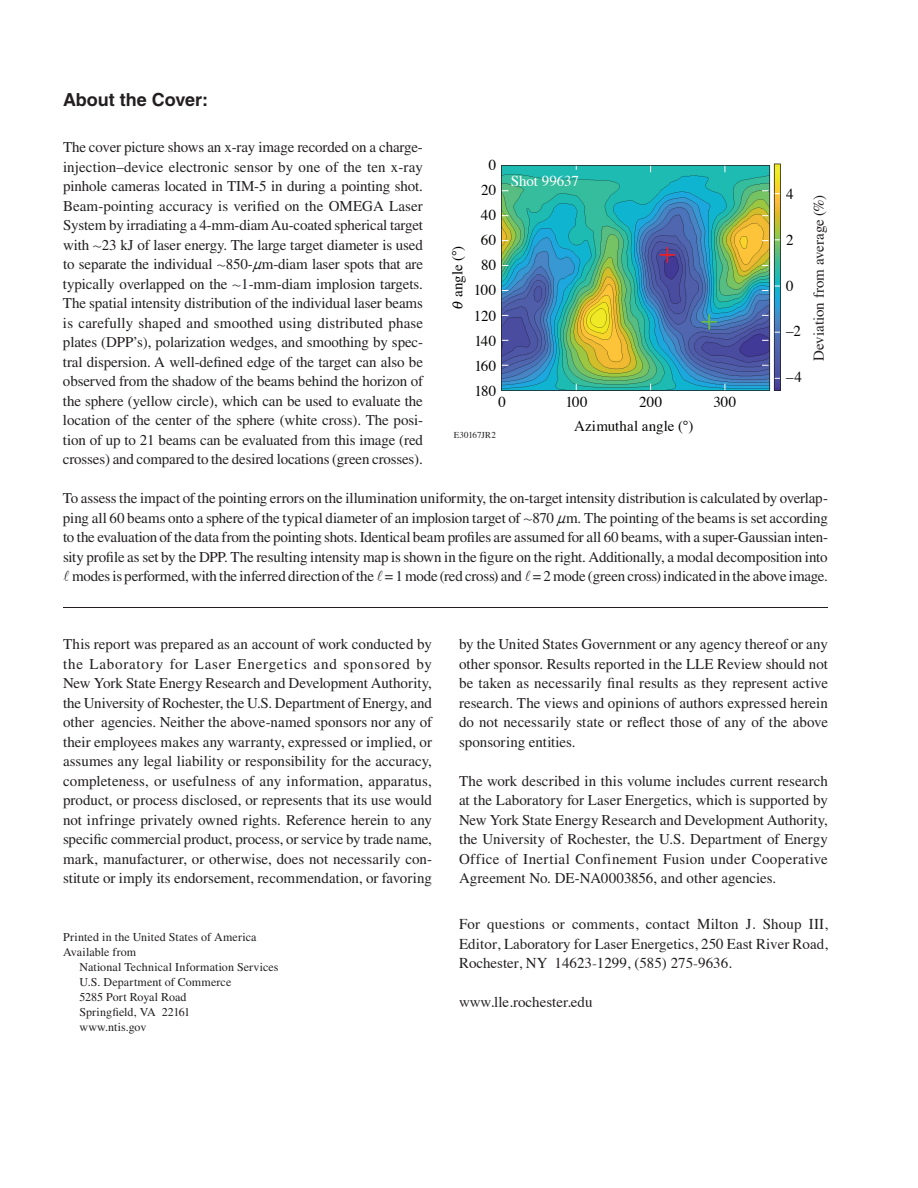
<style>
.page{position:relative;width:918px;height:1188px;background:#fff}
.page>*{position:absolute;margin:0;border:0;box-sizing:border-box;transform-origin:0 0}
.t1{font:700 18px "Helvetica LT Std";color:#231f20}
.Text-No_Indent{font:15px/19.5px "Times LT Std";letter-spacing:-.01em;color:#231f20;text-align:justify}
.t2{font:15px/19.5px "Times";color:#231f20}
.t3{font:15px/25px "Times";letter-spacing:.005em;color:#050504;text-align:center}
.t4{font:15px "Times";letter-spacing:-.005em;color:#fff}
.Inside_Cover_Text{font:12px "Times LT Std";letter-spacing:.01em;color:#231f20}
.t5{font:9px "Times";letter-spacing:.005em;color:#231f20}
.s1{font-family:"MM Relation";font-size:13.5px}
.s2{font-family:"MM Greek";font-style:italic;font-size:13.5px}
</style>
<div class="page">
<svg style="left:501px;top:165px;width:261px;height:226px;background:#499998"></svg>
<svg style="left:762px;top:164px;width:19px;height:227px"></svg>
<svg style="left:660px;top:247px;width:15px;height:16px"></svg>
<svg style="left:701px;top:314px;width:16px;height:16px"></svg>
<hr style="left:63px;top:607px;width:765px;height:1px;background:#231f20">
<p class="t1" style="left:63px;top:89px;width:147px">About the Cover:</p>
<p class="Text-No_Indent" style="left:63px;top:138px;width:362px">The cover picture shows an x-ray image recorded on a charge&shy;injection–device electronic sensor by one of the ten x-ray pinhole cameras located in TIM-5 in during a pointing shot.<br>Beam-pointing accuracy is verified on the OMEGA Laser System by irradiating a 4-mm-diam Au-coated spherical target with <span class="s1">+</span>23 kJ of laser energy. The large target diameter is used to separate the individual <span class="s1">+</span>850-<span class="s2">n</span>m-diam laser spots that are typically overlapped on the <span class="s1">+</span>1-mm-diam implosion targets.<br>The spatial intensity distribution of the individual laser beams is carefully shaped and smoothed using distributed phase plates (DPP’s), polarization wedges, and smoothing by spec&shy;tral dispersion. A well-defined edge of the target can also be observed from the shadow of the beams behind the horizon of the sphere (yellow circle), which can be used to evaluate the location of the center of the sphere (white cross). The posi&shy;tion of up to 21 beams can be evaluated from this image (red crosses) and compared to the desired locations (green crosses).</p>
<p class="Text-No_Indent" style="left:63px;top:489px;width:767px;text-align:right">To assess the impact of the pointing errors on the illumination uniformity, the on-target intensity distribution is calculated by overlap&shy;ping all 60 beams onto a sphere of the typical diameter of an implosion target of <span class="s1">+</span>870 <span class="s2">n</span>m. The pointing of the beams is set according to the evaluation of the data from the pointing shots. Identical beam profiles are assumed for all 60 beams, with a super-Gaussian inten&shy;sity profile as set by the DPP. The resulting intensity map is shown in the figure on the right. Additionally, a modal decomposition into modes is performed, with the inferred direction of the = 1 mode (red cross) and = 2 mode (green cross) indicated in the above image.</p>
<p class="t3" style="left:481px;top:151px;width:17px">0<br>20<br>40<br>60</p>
<p class="t4" style="left:511px;top:167px;width:69px">Shot 99637</p>
<p class="t3" style="left:786px;top:180px;width:9px">4</p>
<p class="t2" style="left:808px;top:361px;width:167px;rotate:-90deg">Deviation from average (%)</p>
<p class="t3" style="left:786px;top:226px;width:9px">2</p>
<p class="t3" style="left:444px;top:309px;width:64px;rotate:-90deg"><span class="s2">i</span> angle (°)</p>
<p class="t3" style="left:474px;top:252px;width:24px">80<br>100<br>120</p>
<p class="t3" style="left:786px;top:272px;width:9px">0</p>
<p class="t3" style="left:786px;top:317px;width:16px">–2</p>
<p class="t3" style="left:474px;top:327px;width:23px;text-align:left">140<br>160</p>
<p class="t3" style="left:786px;top:363px;width:17px">–4</p>
<p class="t3" style="left:474px;top:377px;width:23px">180</p>
<p class="t3" style="left:499px;top:388px;width:9px">0</p>
<p class="t3" style="left:565px;top:388px;width:24px">100</p>
<p class="t3" style="left:639px;top:388px;width:25px">200</p>
<p class="t3" style="left:713px;top:388px;width:24px">300</p>
<p class="t3" style="left:574px;top:412px;width:121px">Azimuthal angle (°)</p>
<p class="t5" style="left:454px;top:426px;width:44px">E30167JR2</p>
<p class="Text-No_Indent" style="left:63px;top:634px;width:371px">This report was prepared as an account of work conducted by the Laboratory for Laser Energetics and sponsored by New York State Energy Research and Development Authority, the University of Rochester, the U.S. Department of Energy, and other agencies. Neither the above-named sponsors nor any of their employees makes any warranty, expressed or implied, or assumes any legal liability or responsibility for the accuracy, completeness, or usefulness of any information, apparatus, product, or process disclosed, or represents that its use would not infringe privately owned rights. Reference herein to any specific commercial product, process, or service by trade name, mark, manufacturer, or otherwise, does not necessarily con&shy;stitute or imply its endorsement, recommendation, or favoring</p>
<p class="Inside_Cover_Text" style="left:63px;top:930px;width:195px">Printed in the United States of America</p>
<p class="Inside_Cover_Text" style="left:63px;top:945px;width:75px">Available from</p>
<p class="Inside_Cover_Text" style="left:80px;top:960px;width:201px">National Technical Information Services</p>
<p class="Inside_Cover_Text" style="left:80px;top:975px;width:153px">U.S. Department of Commerce</p>
<p class="Inside_Cover_Text" style="left:80px;top:990px;width:109px">5285 Port Royal Road</p>
<p class="Inside_Cover_Text" style="left:80px;top:1005px;width:112px">Springfield, VA 22161</p>
<p class="Inside_Cover_Text" style="left:80px;top:1020px;width:68px">www.ntis.gov</p>
<p class="Text-No_Indent" style="left:459px;top:634px;width:371px">by the United States Government or any agency thereof or any other sponsor. Results reported in the LLE Review should not be taken as necessarily final results as they represent active research. The views and opinions of authors expressed herein do not necessarily state or reflect those of any of the above sponsoring entities.</p>
<p class="Text-No_Indent" style="left:459px;top:771px;width:370px">The work described in this volume includes current research at the Laboratory for Laser Energetics, which is supported by New York State Energy Research and Development Authority, the University of Rochester, the U.S. Department of Energy Office of Inertial Confinement Fusion under Cooperative Agreement No. DE-NA0003856, and other agencies.</p>
<p class="t2" style="left:459px;top:913px;width:371px">For questions or comments, contact Milton J. Shoup III,<br>Editor, Laboratory for Laser Energetics, 250 East River Road,</p>
<p class="t2" style="left:459px;top:952px;width:274px">Rochester, NY 14623-1299, (585) 275-9636.</p>
<p class="t2" style="left:459px;top:991px;width:135px">www.lle.rochester.edu</p>
</div>
